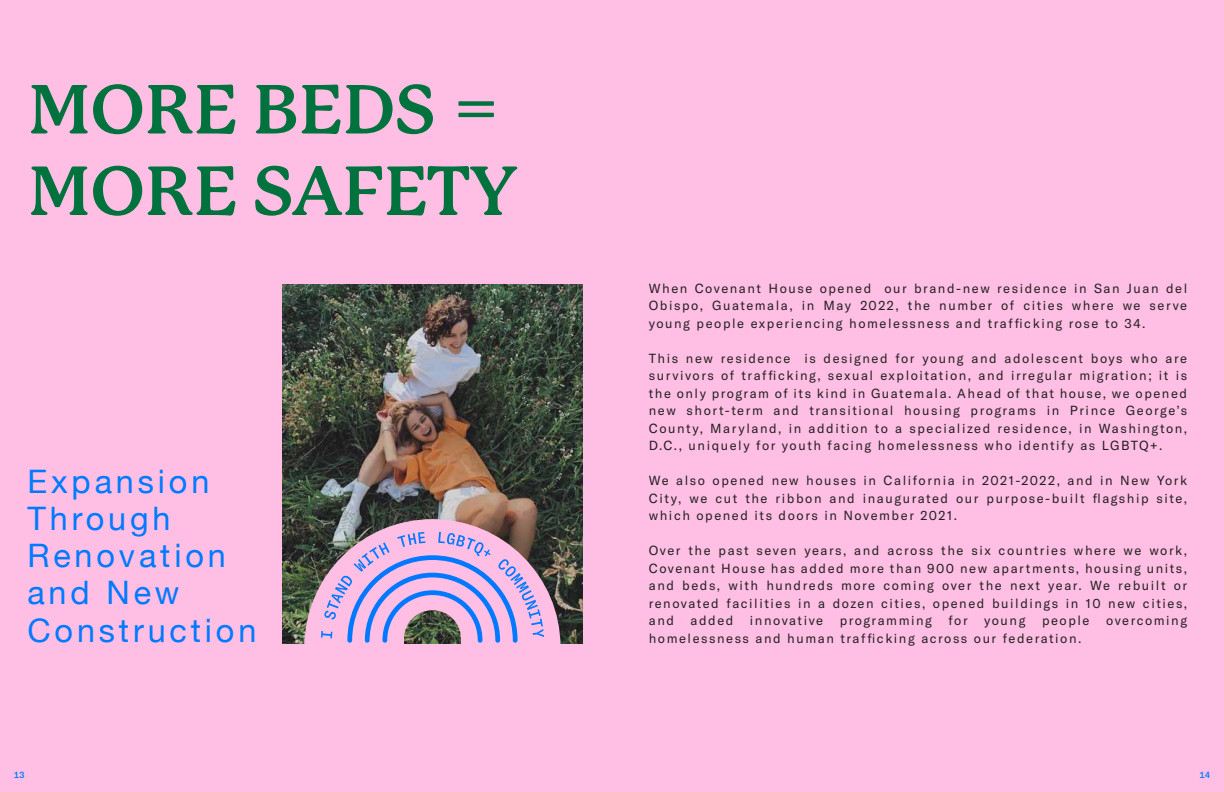
<style>
.page{position:relative;width:1224px;height:792px;background:#fff}
.page>*{position:absolute;margin:0;border:0;box-sizing:border-box;transform-origin:0 0}
.t1{font:700 67.9px/81.5px "P22 Mackinac Pro";color:#00723e}
.t2{font:32.4px/37.3px "Helvetica Neue";letter-spacing:.12em;color:#007aff}
.t3{font:13px/17.5px "GT America";letter-spacing:.12em;color:#241f20;text-align:justify}
.t4{font:500 9px "GT America Mono";color:#0079ff}
</style>
<div class="page">
<div style="left:0;top:0;width:612px;height:792px;background:#ffbfe5"></div>
<img style="left:282px;top:285px;width:301px;height:358px">
<svg style="left:304px;top:519px;width:257px;height:125px"></svg>
<div style="left:612px;top:0;width:612px;height:792px;background:#ffbfe5"></div>
<h1 class="t1" style="left:29px;top:70px;width:490px">MORE BEDS =<br>MORE SAFETY</h1>
<h2 class="t2" style="left:27px;top:464px;width:231px">Expansion<br>Through<br>Renovation and New<br>Construction</h2>
<p class="t3" style="left:649px;top:279px;width:540px">When Covenant House opened our brand-new residence in San Juan del Obispo, Guatemala, in May 2022, the number of cities where we serve young people experiencing homelessness and trafficking rose to 34.</p>
<p class="t3" style="left:649px;top:349px;width:540px">This new residence is designed for young and adolescent boys who are survivors of trafficking, sexual exploitation, and irregular migration; it is the only program of its kind in Guatemala. Ahead of that house, we opened new short-term and transitional housing programs in Prince George’s County, Maryland, in addition to a specialized residence, in Washington, D.C., uniquely for youth facing homelessness who identify as LGBTQ+.</p>
<p class="t3" style="left:649px;top:472px;width:540px">We also opened new houses in California in 2021-2022, and in New York City, we cut the ribbon and inaugurated our purpose-built flagship site, which opened its doors in November 2021.</p>
<p class="t3" style="left:649px;top:542px;width:540px">Over the past seven years, and across the six countries where we work, Covenant House has added more than 900 new apartments, housing units, and beds, with hundreds more coming over the next year. We rebuilt or renovated facilities in a dozen cities, opened buildings in 10 new cities, and</p>
<p class="t3" style="left:691px;top:612px;width:44px">added</p>
<p class="t3" style="left:750px;top:612px;width:75px">innovative</p>
<p class="t3" style="left:840px;top:612px;width:94px">programming</p>
<p class="t3" style="left:948px;top:612px;width:21px">for</p>
<p class="t3" style="left:984px;top:612px;width:43px">young</p>
<p class="t3" style="left:1042px;top:612px;width:49px">people</p>
<p class="t3" style="left:1106px;top:612px;width:83px">overcoming</p>
<p class="t3" style="left:649px;top:629px;width:434px">homelessness and human trafficking across our federation.</p>
<p class="t4" style="left:14px;top:769px;width:12px">13</p>
<p class="t4" style="left:1199px;top:769px;width:12px">14</p>
</div>
